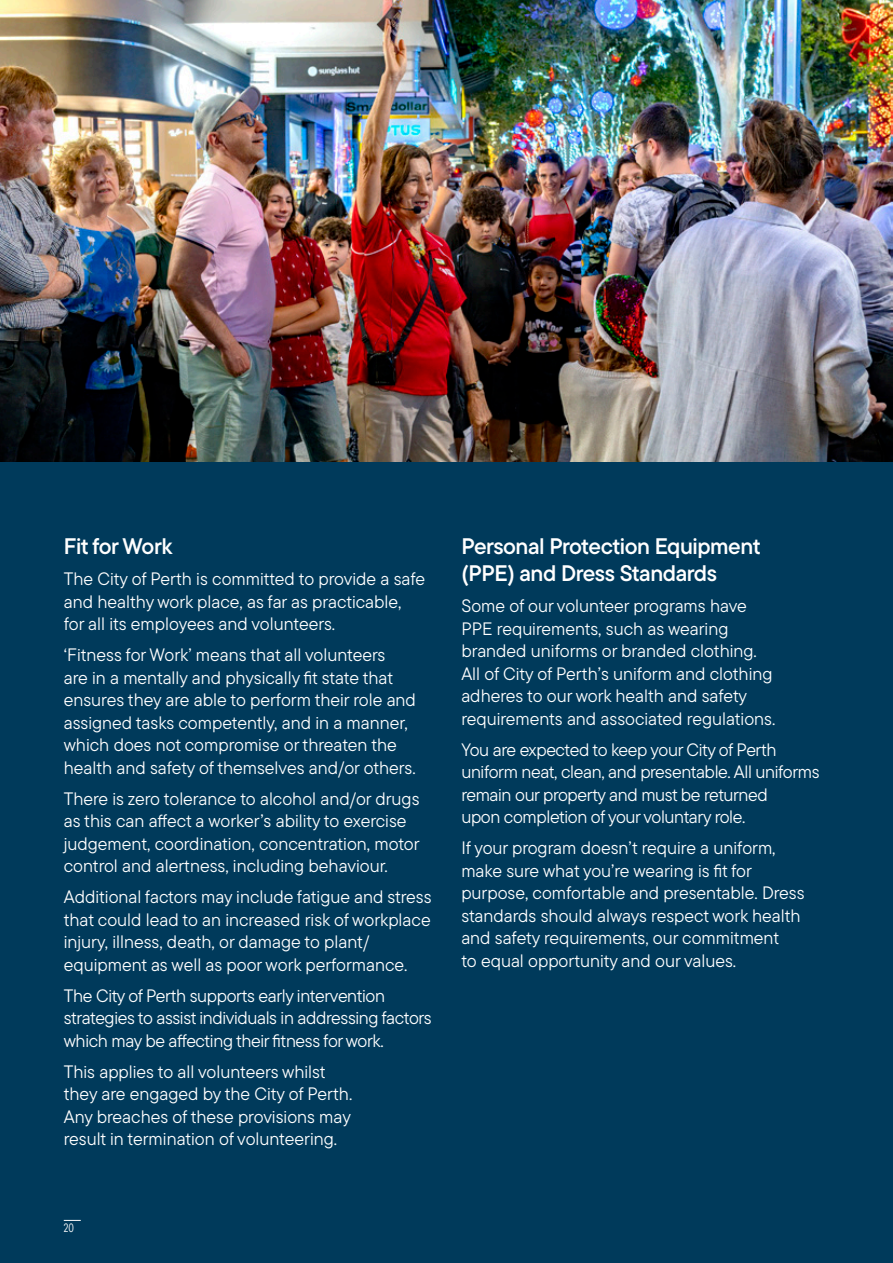
<style>
.page{position:relative;width:893px;height:1263px;background:#fff}
.page>*{position:absolute;margin:0;border:0;box-sizing:border-box;transform-origin:0 0}
.Heading_3{font:22.5px/27px "TT Commons Pro Db";letter-spacing:-.02em;color:#fff}
.Body{font:18px/22.5px "TT Commons Pro";color:#fff}
.Body-2{font:18px/22.5px "TT Commons Pro";letter-spacing:-.02em;color:#fff}
.t1{font:12px "TT Commons Pro Cond";color:#fff}
</style>
<div class="page">
<div style="left:0;top:53px;width:893px;height:1210px;background:#003a5b"></div>
<img style="left:0;top:0;width:893px;height:461px">
<svg style="left:64px;top:1220px;width:17px;height:1px"></svg>
<p class="Heading_3" style="left:64px;top:533px;width:110px">Fit for Work</p>
<p class="Body" style="left:64px;top:567px;width:363px">The City of Perth is committed to provide a safe and healthy work place, as far as practicable, for all its employees and volunteers.</p>
<p class="Body" style="left:64px;top:643px;width:354px">‘Fitness for Work’ means that all volunteers<br>are in a mentally and physically fit state that ensures they are able to perform their role and assigned tasks competently, and in a manner, which does not compromise or threaten the health and safety of themselves and/or others.</p>
<p class="Body" style="left:64px;top:787px;width:357px">There is zero tolerance to alcohol and/or drugs as this can affect a worker’s ability to exercise judgement, coordination, concentration, motor control and alertness, including behaviour.</p>
<p class="Body" style="left:64px;top:885px;width:369px">Additional factors may include fatigue and stress that could lead to an increased risk of workplace injury, illness, death, or damage to plant/ equipment as well as poor work performance.</p>
<p class="Body-2" style="left:64px;top:984px;width:369px">The City of Perth supports early intervention strategies to assist individuals in addressing factors which may be affecting their fitness for work.</p>
<p class="Body" style="left:64px;top:1060px;width:290px">This applies to all volunteers whilst they are engaged by the City of Perth.<br>Any breaches of these provisions may result in termination of volunteering.</p>
<p class="t1" style="left:64px;top:1219px;width:12px">20</p>
<p class="Heading_3" style="left:461px;top:533px;width:301px">Personal Protection Equipment (PPE) and Dress Standards</p>
<p class="Body" style="left:461px;top:594px;width:315px">Some of our volunteer programs have PPE requirements, such as wearing branded uniforms or branded clothing.<br>All of City of Perth’s uniform and clothing adheres to our work health and safety requirements and associated regulations.</p>
<p class="Body-2" style="left:461px;top:738px;width:360px">You are expected to keep your City of Perth uniform neat, clean, and presentable. All uniforms remain our property and must be returned<br>upon completion of your voluntary role.</p>
<p class="Body" style="left:461px;top:836px;width:345px">If your program doesn’t require a uniform, make sure what you’re wearing is fit for purpose, comfortable and presentable. Dress standards should always respect work health and safety requirements, our commitment<br>to equal opportunity and our values.</p>
</div>
